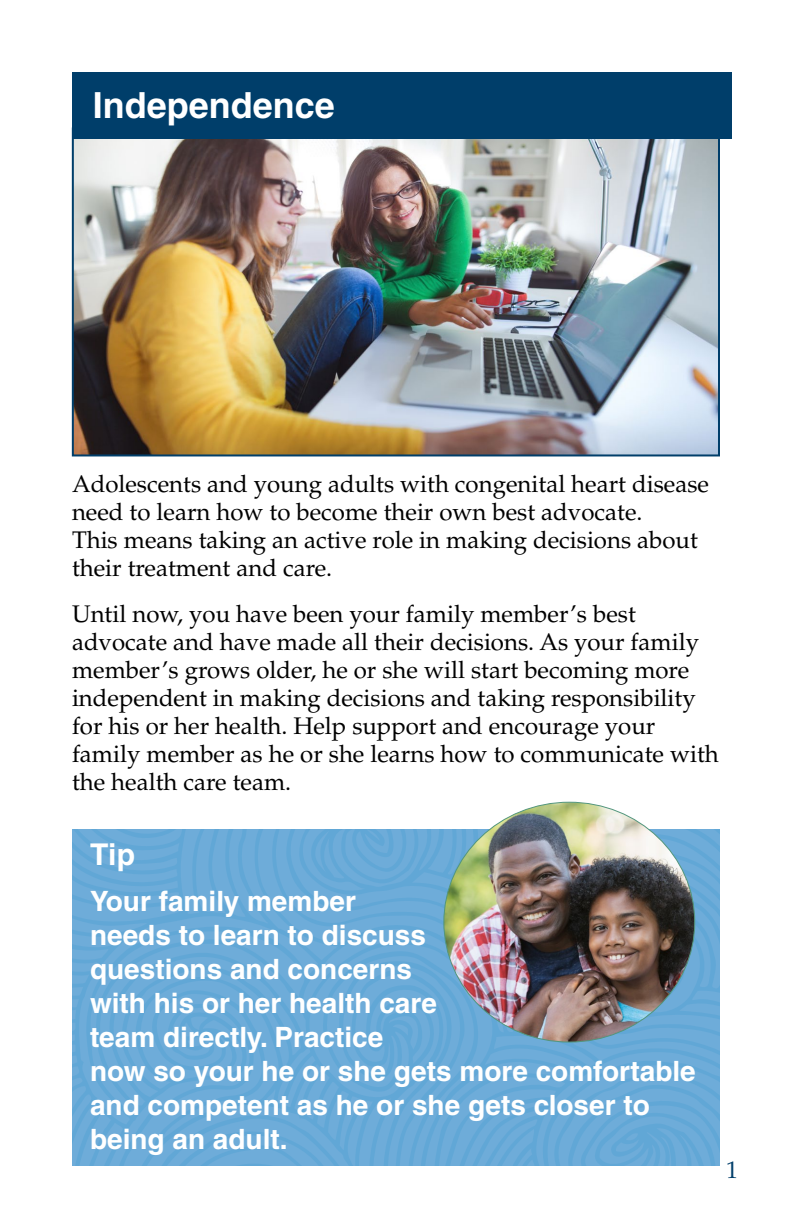
<style>
.page{position:relative;width:792px;height:1224px;background:#fff}
.page>*{position:absolute;margin:0;border:0;box-sizing:border-box;transform-origin:0 0}
.t1{font:700 36px "Helvetica";color:#fff}
.t2{font:700 30px "Helvetica";color:#fff}
.t3{font:700 28px/34px "Helvetica";color:#fff}
.t4{font:24px/28px "Palatino";color:#000}
.t5{font:24px "Palatino";color:#003e6a}
</style>
<div class="page">
<svg style="left:72px;top:829px;width:648px;height:337px;background:#69aad7"></svg>
<img style="left:75px;top:138px;width:642px;height:315px">
<img style="left:444px;top:802px;width:251px;height:240px">
<div style="left:72px;top:72px;width:660px;height:66px;background:#003e6a"></div>
<h1 class="t1" style="left:93px;top:83px;width:244px">Independence</h1>
<p class="t4" style="left:72px;top:470px;width:639px">Adolescents and young adults with congenital heart disease need to learn how to become their own best advocate.<br>This means taking an active role in making decisions about their treatment and care.</p>
<p class="t4" style="left:72px;top:600px;width:648px">Until now, you have been your family member’s best advocate and have made all their decisions. As your family member’s grows older, he or she will start becoming more independent in making decisions and taking responsibility for his or her health. Help support and encourage your family member as he or she learns how to communicate with the health care team.</p>
<p class="t2" style="left:90px;top:836px;width:46px">Tip</p>
<p class="t3" style="left:90px;top:884px;width:607px">Your family member<br>needs to learn to discuss<br>questions and concerns<br>with his or her health care<br>team directly. Practice<br>now so your he or she gets more comfortable and competent as he or she gets closer to being an adult.</p>
<p class="t5" style="left:726px;top:1156px;width:13px">1</p>
</div>
